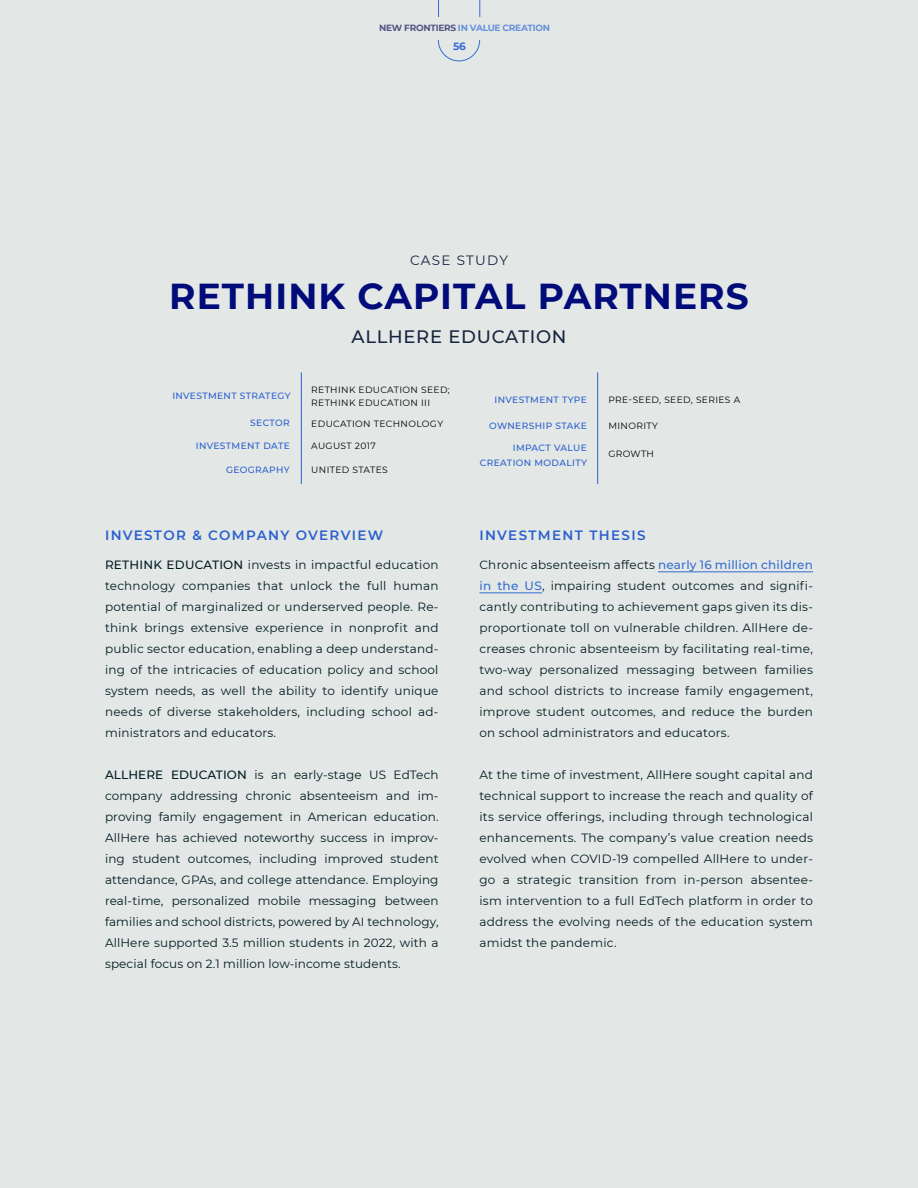
<style>
.page{position:relative;width:918px;height:1188px;background:#e3e7e5}
.page>*{position:absolute;margin:0;border:0;box-sizing:border-box;transform-origin:0 0}
.TL_ICM_Headlines_Med_Blue{font:700 36px "Montserrat";letter-spacing:.03em;color:#010b79}
.Murmuration_SMall_ALL_CAP_titles{font:500 18px "Montserrat";letter-spacing:.04em;color:#162540}
.TL_ICM_In-Body_Headlines{font:600 13.5px "Montserrat";letter-spacing:.095em;color:#2a60ce}
.TL_ICM_Regular_Tight_Spaced{font:600 13.5px "Montserrat";letter-spacing:.1em;color:#2a60ce}
.Murmuration_SMall_ALL_CAP_titles-2{font:13.5px "Montserrat";letter-spacing:.09em;color:#162540}
.TL_ICM_Regular_Tight_Spaced-2{font:12px/21px "Montserrat";letter-spacing:.02em;color:#001b22;text-align:justify}
.t1{font:700 10.5px "Montserrat";color:#356dd1}
.t2{font:9.15px "Montserrat";letter-spacing:.04em;color:#000}
.t3{font:500 9.15px/14.5px "Montserrat";letter-spacing:.04em;color:#2a60ce;text-align:right}
.t4{font:700 9px "Montserrat";letter-spacing:-.03em;color:#6891dc}
.s1{color:#535486}
.s2{font-weight:500}
.s3{font-weight:500;color:#356dd1}
</style>
<div class="page">
<hr style="left:438px;top:0;width:1px;height:37px;background:#356dd1">
<hr style="left:480px;top:0;width:1px;height:37px;background:#356dd1">
<div style="left:438px;top:19px;width:42px;height:42px;border:1px solid #356dd1;border-radius:50%"></div>
<div style="left:366px;top:17px;width:192px;height:23px;background:#e3e7e5"></div>
<hr style="left:658px;top:571px;width:155px;height:1px;background:#356dd1">
<hr style="left:479px;top:592px;width:63px;height:1px;background:#356dd1">
<hr style="left:301px;top:372px;width:1px;height:112px;background:#2a60ce">
<hr style="left:597px;top:372px;width:1px;height:112px;background:#2a60ce">
<p class="t4" style="left:379px;top:22px;width:172px"><span class="s1">NEW FRONTIERS</span> IN VALUE CREATION</p>
<p class="t1" style="left:453px;top:39px;width:14px">56</p>
<p class="Murmuration_SMall_ALL_CAP_titles-2" style="left:410px;top:251px;width:99px">CASE STUDY</p>
<p class="TL_ICM_Headlines_Med_Blue" style="left:169px;top:271px;width:581px">RETHINK CAPITAL PARTNERS</p>
<p class="t3" style="left:172px;top:388px;width:120px">INVESTMENT STRATEGY</p>
<p class="Murmuration_SMall_ALL_CAP_titles" style="left:351px;top:325px;width:217px">ALLHERE EDUCATION</p>
<p class="t2" style="left:311px;top:383px;width:140px">RETHINK EDUCATION SEED;</p>
<p class="t2" style="left:311px;top:397px;width:120px">RETHINK EDUCATION III</p>
<p class="t3" style="left:495px;top:392px;width:94px">INVESTMENT TYPE</p>
<p class="t2" style="left:608px;top:394px;width:133px">PRE-SEED, SEED, SERIES A</p>
<p class="t3" style="left:250px;top:415px;width:41px">SECTOR</p>
<p class="t2" style="left:311px;top:417px;width:133px">EDUCATION TECHNOLOGY</p>
<p class="t3" style="left:489px;top:418px;width:99px">OWNERSHIP STAKE</p>
<p class="t2" style="left:608px;top:419px;width:51px">MINORITY</p>
<p class="t3" style="left:196px;top:438px;width:95px">INVESTMENT DATE</p>
<p class="t2" style="left:311px;top:440px;width:66px">AUGUST 2017</p>
<p class="t3" style="left:226px;top:462px;width:65px">GEOGRAPHY</p>
<p class="t2" style="left:311px;top:463px;width:78px">UNITED STATES</p>
<p class="t3" style="left:480px;top:440px;width:109px">IMPACT VALUE<br>CREATION MODALITY</p>
<p class="t2" style="left:608px;top:448px;width:47px">GROWTH</p>
<p class="TL_ICM_In-Body_Headlines" style="left:105px;top:526px;width:280px">INVESTOR &amp; COMPANY OVERVIEW</p>
<p class="TL_ICM_Regular_Tight_Spaced-2" style="left:105px;top:554px;width:335px"><span class="s2">RETHINK EDUCATION</span> invests in impactful education technology companies that unlock the full human potential of marginalized or underserved people. Re&shy;think brings extensive experience in nonprofit and public sector education, enabling a deep understand&shy;ing of the intricacies of education policy and school system needs, as well the ability to identify unique needs of diverse stakeholders, including school ad&shy;ministrators and educators.</p>
<p class="TL_ICM_Regular_Tight_Spaced-2" style="left:105px;top:764px;width:335px"><span class="s2">ALLHERE EDUCATION</span> is an early-stage US EdTech company addressing chronic absenteeism and im&shy;proving family engagement in American education.<br>AllHere has achieved noteworthy success in improv&shy;ing student outcomes, including improved student attendance, GPAs, and college attendance. Employing real-time, personalized mobile messaging between families and school districts, powered by AI technology, AllHere supported 3.5 million students in 2022, with a special focus on 2.1 million low-income students.</p>
<p class="TL_ICM_Regular_Tight_Spaced" style="left:479px;top:526px;width:168px">INVESTMENT THESIS</p>
<p class="TL_ICM_Regular_Tight_Spaced-2" style="left:479px;top:554px;width:335px">Chronic absenteeism affects <span class="s3">nearly 16 million children in the US</span>, impairing student outcomes and signifi&shy;cantly contributing to achievement gaps given its dis&shy;proportionate toll on vulnerable children. AllHere de&shy;creases chronic absenteeism by facilitating real-time, two-way personalized messaging between families and school districts to increase family engagement, improve student outcomes, and reduce the burden on school administrators and educators.</p>
<p class="TL_ICM_Regular_Tight_Spaced-2" style="left:479px;top:764px;width:335px">At the time of investment, AllHere sought capital and technical support to increase the reach and quality of its service offerings, including through technological enhancements. The company’s value creation needs evolved when COVID-19 compelled AllHere to under&shy;go a strategic transition from in-person absentee&shy;ism intervention to a full EdTech platform in order to address the evolving needs of the education system amidst the pandemic.</p>
</div>
